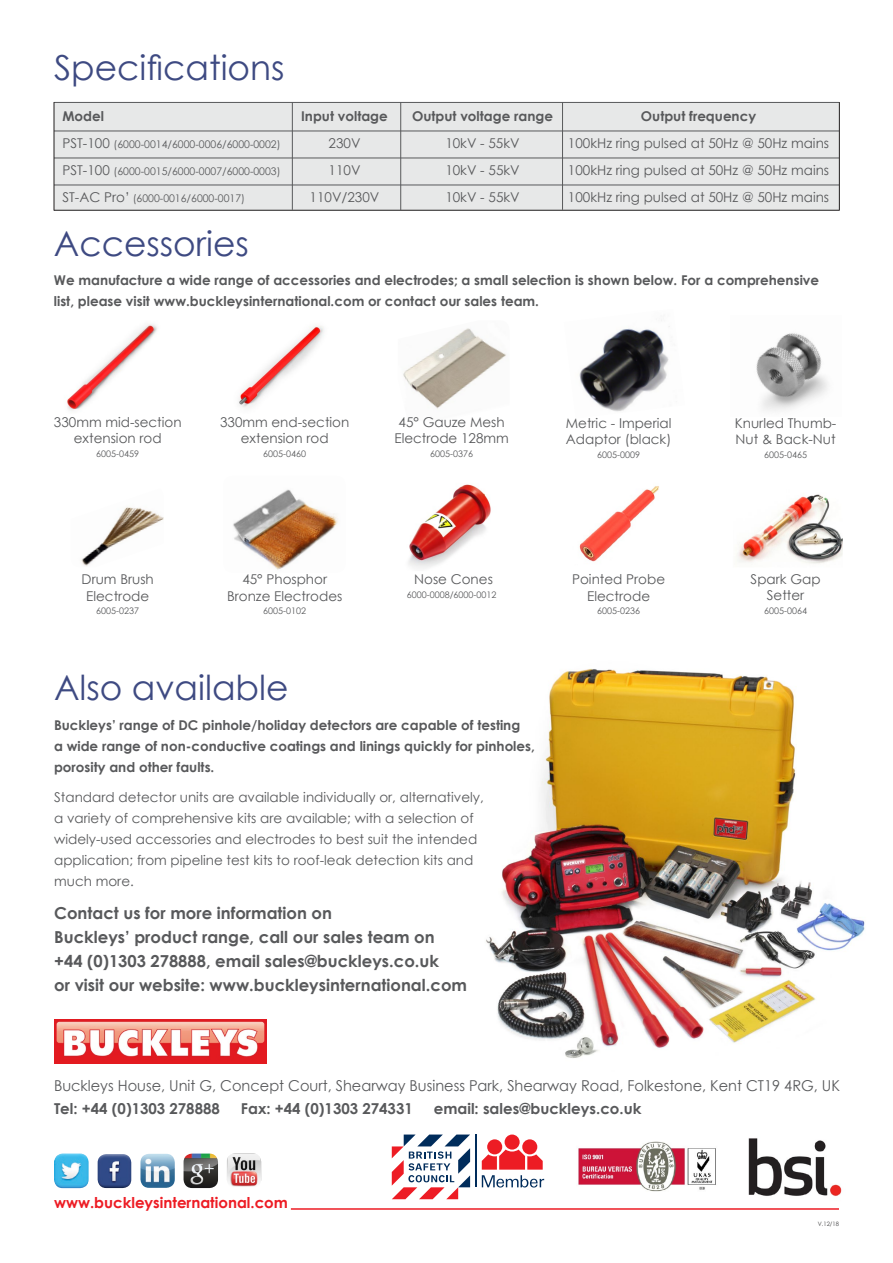
<style>
.page{position:relative;width:893px;height:1263px;background:#fff}
.page>*{position:absolute;margin:0;border:0;box-sizing:border-box;transform-origin:0 0}
.t1{font:34.5px "Century Gothic";color:#3e4a82}
.t2{font:700 16.5px/24px "Century Gothic";color:#58595b}
.t3{font:15px "Century Gothic";color:#58595b}
.t4{font:700 15px "Century Gothic";color:#58595b}
.t5{font:700 15px "Century Gothic";color:#ed1c24}
.t6{font:13.5px/16.5px "Century Gothic";color:#58595b;text-align:center}
.t7{font:700 13.5px/21px "Century Gothic";color:#58595b}
.t8{font:10.5px "Century Gothic";color:#58595b}
.t9{font:9px "Century Gothic";color:#58595b}
.t10{font:6px "Century Gothic";color:#414142}
.s1{font-size:13.5px}
</style>
<div class="page">
<img style="left:481px;top:668px;width:385px;height:496px">
<div style="left:54px;top:102px;width:786px;height:109px;background:#e7e8e8"></div>
<hr style="left:291px;top:1208px;width:548px;height:2px;background:#ed1c24">
<img style="left:54px;top:1153px;width:35px;height:35px">
<img style="left:98px;top:1154px;width:33px;height:34px">
<img style="left:184px;top:1153px;width:34px;height:35px">
<img style="left:140px;top:1154px;width:35px;height:34px">
<img style="left:227px;top:1153px;width:34px;height:34px">
<hr style="left:54px;top:131px;width:785px;height:1px;background:#58595b">
<hr style="left:54px;top:102px;width:785px;height:1px;background:#58595b">
<hr style="left:54px;top:158px;width:785px;height:1px;background:#58595b">
<hr style="left:54px;top:185px;width:785px;height:1px;background:#58595b">
<hr style="left:54px;top:210px;width:785px;height:1px;background:#231f20">
<hr style="left:54px;top:102px;width:1px;height:109px;background:#231f20">
<hr style="left:400px;top:102px;width:1px;height:109px;background:#58595b">
<hr style="left:562px;top:102px;width:1px;height:108px;background:#58595b">
<hr style="left:839px;top:102px;width:1px;height:109px;background:#231f20">
<hr style="left:292px;top:102px;width:1px;height:108px;background:#58595b">
<img style="left:737px;top:494px;width:106px;height:70px">
<img style="left:233px;top:489px;width:105px;height:81px">
<img style="left:239px;top:326px;width:85px;height:82px">
<img style="left:408px;top:484px;width:83px;height:85px">
<img style="left:403px;top:328px;width:103px;height:81px">
<img style="left:81px;top:507px;width:83px;height:60px">
<img style="left:67px;top:324px;width:90px;height:87px">
<img style="left:54px;top:1019px;width:212px;height:44px">
<img style="left:576px;top:1141px;width:143px;height:51px">
<svg style="left:392px;top:1134px;width:78px;height:65px"></svg>
<svg style="left:482px;top:1175px;width:62px;height:12px"></svg>
<hr style="left:475px;top:1134px;width:2px;height:53px;background:#002c5b">
<div style="left:505px;top:1134px;width:15px;height:15px;background:#ed1c24;border-radius:50%"></div>
<div style="left:522px;top:1139px;width:15px;height:15px;background:#ed1c24;border-radius:50%"></div>
<div style="left:487px;top:1139px;width:15px;height:15px;background:#ed1c24;border-radius:50%"></div>
<svg style="left:482px;top:1149px;width:61px;height:20px"></svg>
<img style="left:745px;top:1131px;width:100px;height:66px">
<img style="left:756px;top:333px;width:72px;height:78px">
<img style="left:579px;top:486px;width:80px;height:76px">
<img style="left:579px;top:320px;width:91px;height:92px">
<h1 class="t1" style="left:54px;top:43px;width:232px">Specifications</h1>
<p class="t7" style="left:63px;top:105px;width:43px">Model</p>
<p class="t7" style="left:301px;top:105px;width:88px">Input voltage</p>
<p class="t7" style="left:412px;top:105px;width:142px">Output voltage range</p>
<p class="t7" style="left:641px;top:105px;width:117px">Output frequency</p>
<p class="t8" style="left:63px;top:137px;width:220px"><span class="s1">PST-100</span> (6000-0014/6000-0006/6000-0002)</p>
<p class="t6" style="left:329px;top:134px;width:33px">230V</p>
<p class="t6" style="left:445px;top:134px;width:76px">10kV - 55kV</p>
<p class="t6" style="left:568px;top:134px;width:263px">100kHz ring pulsed at 50Hz @ 50Hz mains</p>
<p class="t8" style="left:62px;top:164px;width:220px"><span class="s1">PST-100</span> (6000-0015/6000-0007/6000-0003)</p>
<p class="t6" style="left:329px;top:161px;width:33px">110V</p>
<p class="t6" style="left:445px;top:161px;width:76px">10kV - 55kV</p>
<p class="t6" style="left:568px;top:161px;width:263px">100kHz ring pulsed at 50Hz @ 50Hz mains</p>
<p class="t8" style="left:62px;top:191px;width:184px"><span class="s1">ST-AC Pro’</span> (6000-0016/6000-0017)</p>
<p class="t6" style="left:310px;top:188px;width:71px">110V/230V</p>
<p class="t6" style="left:445px;top:188px;width:76px">10kV - 55kV</p>
<p class="t6" style="left:568px;top:188px;width:263px">100kHz ring pulsed at 50Hz @ 50Hz mains</p>
<h1 class="t1" style="left:54px;top:219px;width:197px">Accessories</h1>
<p class="t7" style="left:54px;top:269px;width:767px">We manufacture a wide range of accessories and electrodes; a small selection is shown below. For a comprehensive list, please visit www.buckleysinternational.com or contact our sales team.</p>
<p class="t6" style="left:54px;top:414px;width:129px">330mm mid-section extension rod</p>
<p class="t9" style="left:96px;top:447px;width:44px">6005-0459</p>
<p class="t6" style="left:220px;top:414px;width:131px">330mm end-section extension rod</p>
<p class="t9" style="left:263px;top:447px;width:44px">6005-0460</p>
<p class="t6" style="left:394px;top:414px;width:116px">45° Gauze Mesh<br>Electrode 128mm</p>
<p class="t9" style="left:430px;top:447px;width:44px">6005-0376</p>
<p class="t6" style="left:566px;top:414px;width:107px;text-align:left">Metric - Imperial<br>Adaptor (black)</p>
<p class="t9" style="left:597px;top:448px;width:44px">6005-0009</p>
<p class="t6" style="left:82px;top:571px;width:74px">Drum Brush<br>Electrode</p>
<p class="t9" style="left:96px;top:605px;width:44px">6005-0237</p>
<p class="t6" style="left:227px;top:571px;width:117px">45° Phosphor<br>Bronze Electrodes</p>
<p class="t9" style="left:263px;top:605px;width:44px">6005-0102</p>
<p class="t6" style="left:414px;top:571px;width:80px">Nose Cones</p>
<p class="t9" style="left:407px;top:588px;width:91px">6000-0008/6000-0012</p>
<h1 class="t1" style="left:54px;top:664px;width:236px">Also available</h1>
<p class="t7" style="left:54px;top:714px;width:482px">Buckleys’ range of DC pinhole/holiday detectors are capable of testing<br>a wide range of non-conductive coatings and linings quickly for pinholes, porosity and other faults.</p>
<p class="t6" style="left:54px;top:786px;width:431px;line-height:21px;text-align:left">Standard detector units are available individually or, alternatively, a variety of comprehensive kits are available; with a selection of widely-used accessories and electrodes to best suit the intended application; from pipeline test kits to roof-leak detection kits and much more.</p>
<p class="t2" style="left:54px;top:900px;width:414px">Contact us for more information on<br>Buckleys’ product range, call our sales team on +44 (0)1303 278888, email sales@buckleys.co.uk<br>or visit our website: www.buckleysinternational.com</p>
<p class="t6" style="left:572px;top:571px;width:94px">Pointed Probe<br>Electrode</p>
<p class="t9" style="left:597px;top:605px;width:44px">6005-0236</p>
<p class="t6" style="left:735px;top:414px;width:103px;text-align:left">Knurled Thumb-<br>Nut &amp; Back-Nut</p>
<p class="t9" style="left:764px;top:448px;width:44px">6005-0465</p>
<p class="t6" style="left:751px;top:570px;width:71px">Spark Gap<br>Setter</p>
<p class="t9" style="left:764px;top:604px;width:44px">6005-0064</p>
<p class="t3" style="left:54px;top:1075px;width:787px">Buckleys House, Unit G, Concept Court, Shearway Business Park, Shearway Road, Folkestone, Kent CT19 4RG, UK</p>
<p class="t4" style="left:54px;top:1097px;width:167px">Tel: +44 (0)1303 278888</p>
<p class="t4" style="left:241px;top:1097px;width:173px">Fax: +44 (0)1303 274331</p>
<p class="t4" style="left:434px;top:1097px;width:209px">email: sales@buckleys.co.uk</p>
<p class="t5" style="left:54px;top:1191px;width:236px">www.buckleysinternational.com</p>
<p class="t10" style="left:818px;top:1220px;width:23px">V.12/18</p>
</div>
